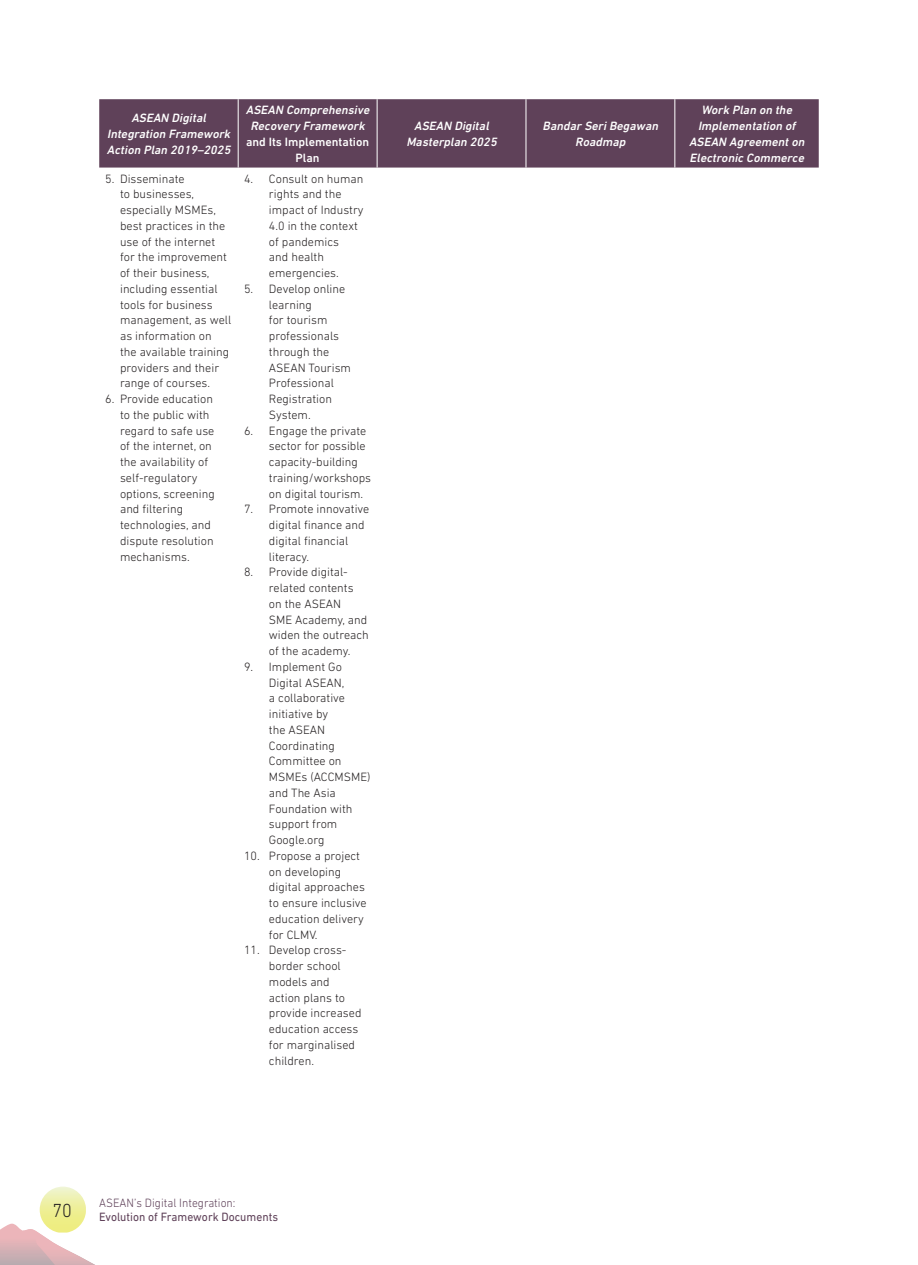
<style>
.page{position:relative;width:918px;height:1265px;background:#fff}
.page>*{position:absolute;margin:0;border:0;box-sizing:border-box;transform-origin:0 0}
.t1{font:300 19.25px "DIN Next LT Pro";color:#231f20;scale:.95 1}
.t2{font:300 12.25px/15.8px "DIN Next LT Pro";color:#231f20}
.t3{font:italic 500 12.25px/15.8px "DIN Next LT Pro";color:#fff;text-align:center}
.t4{font:12.25px "DIN Next LT Pro";color:#5f4159;scale:.95 1}
.t5{font:300 12.25px "DIN Next LT Pro";color:#5f4159;scale:.95 1}
.s1{font-style:normal}
</style>
<div class="page">
<div style="left:99px;top:99px;width:720px;height:69px;background:#5f4159"></div>
<hr style="left:238px;top:99px;width:1px;height:69px;background:#fff">
<hr style="left:377px;top:99px;width:1px;height:69px;background:#fff">
<hr style="left:525px;top:99px;width:1px;height:69px;background:#fff">
<hr style="left:674px;top:99px;width:1px;height:69px;background:#fff">
<svg style="left:0;top:1187px;width:95px;height:78px"></svg>
<p class="t3" style="left:107px;top:110px;width:128px">ASEAN Digital<br>Integration Framework<br>Action Plan 2019–2025</p>
<p class="t3" style="left:246px;top:102px;width:128px">ASEAN Comprehensive<br>Recovery Framework <span class="s1">and Its Implementation<br>Plan</span></p>
<p class="t2" style="left:120px;top:171px;width:113px;text-indent:-15px">5. Disseminate<br>to businesses, especially MSMEs, best practices in the use of the internet for the improvement of their business, including essential tools for business management, as well as information on the available training providers and their range of courses.</p>
<p class="t2" style="left:120px;top:391px;width:96px;text-indent:-15px">6. Provide education to the public with regard to safe use of the internet, on the availability of self-regulatory options, screening and filtering technologies, and dispute resolution mechanisms.</p>
<p class="t2" style="left:269px;top:171px;width:96px;text-indent:-25px">4. Consult on human rights and the impact of Industry<br>4.0 in the context of pandemics<br>and health emergencies.</p>
<p class="t2" style="left:269px;top:281px;width:84px;text-indent:-25px">5. Develop online learning<br>for tourism professionals through the<br>ASEAN Tourism<br>Professional<br>Registration<br>System.</p>
<p class="t2" style="left:269px;top:423px;width:104px;text-indent:-25px">6. Engage the private sector for possible capacity-building training/workshops on digital tourism.</p>
<p class="t2" style="left:269px;top:501px;width:102px;text-indent:-25px">7. Promote innovative digital finance and digital financial literacy.</p>
<p class="t2" style="left:269px;top:564px;width:101px;text-indent:-25px">8. Provide digital&shy;related contents on the ASEAN<br>SME Academy, and widen the outreach of the academy.</p>
<p class="t2" style="left:269px;top:659px;width:103px;text-indent:-25px">9. Implement Go<br>Digital ASEAN,<br>a collaborative initiative by<br>the ASEAN<br>Coordinating<br>Committee on<br>MSMEs (ACCMSME) and The Asia<br>Foundation with support from<br>Google.org</p>
<p class="t2" style="left:269px;top:848px;width:99px;text-indent:-25px">10. Propose a project on developing digital approaches to ensure inclusive education delivery for CLMV.</p>
<p class="t2" style="left:269px;top:942px;width:94px;text-indent:-25px">11. Develop cross&shy;border school models and action plans to provide increased education access for marginalised children.</p>
<p class="t3" style="left:406px;top:118px;width:95px">ASEAN Digital<br>Masterplan 2025</p>
<p class="t3" style="left:542px;top:118px;width:120px">Bandar SeriBegawan<br>Roadmap</p>
<p class="t3" style="left:689px;top:102px;width:120px">Work Plan on the<br>Implementation of<br>ASEAN Agreementon<br>Electronic Commerce</p>
<h1 class="t1" style="left:52px;top:1199px;width:22px">70</h1>
<p class="t5" style="left:99px;top:1196px;width:145px">ASEAN’s Digital Integration:</p>
<p class="t4" style="left:99px;top:1210px;width:190px">Evolution of Framework Documents</p>
</div>
